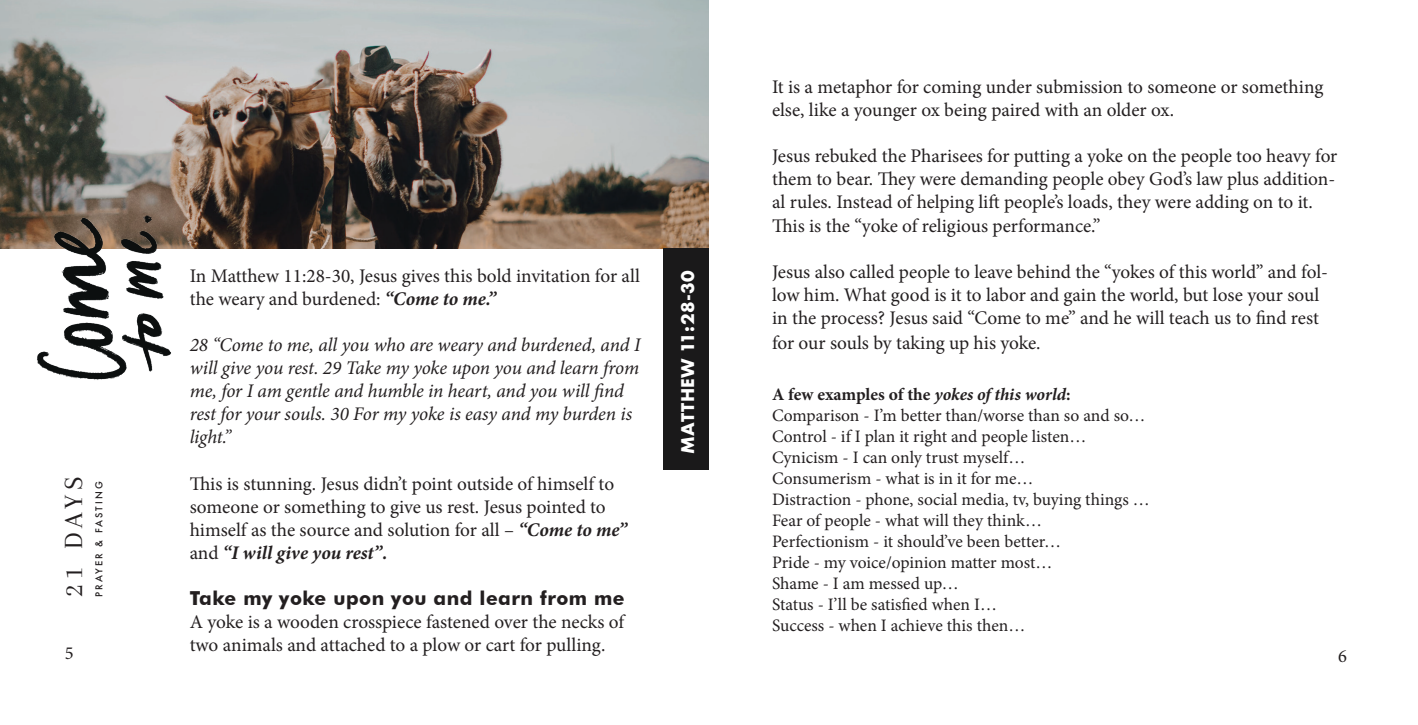
<style>
.page{position:relative;width:1418px;height:725px;background:#fff}
.page>*{position:absolute;margin:0;border:0;box-sizing:border-box;transform-origin:0 0}
.t1{font:27.12px "Arapey";color:#231f20}
.t2{font:19.25px/23.1px "Minion Pro";letter-spacing:-.005em;color:#231f20}
.t3{font:italic 19.25px/23.1px "Minion Pro";letter-spacing:-.005em;color:#231f20}
.t4{font:700 19.25px "Futura BT";letter-spacing:.025em;color:#231f20}
.t5{font:700 19.25px "Futura PT";letter-spacing:.025em;color:#fff}
.t6{font:18.38px "Minion Pro";color:#231f20}
.t7{font:17.5px/21px "Minion Pro";color:#231f20}
.t8{font:500 10.5px "Futura PT";letter-spacing:.2em;color:#231f20}
.s1{font-weight:700}
.s2{font-weight:700;font-style:italic}
</style>
<div class="page">
<img style="left:0;top:0;width:709px;height:249px">
<img style="left:5px;top:194px;width:193px;height:186px">
<div style="left:663px;top:249px;width:46px;height:220px;background:#1a191a"></div>
<p class="t2" style="left:772px;top:75px;width:553px">It is a metaphor for coming under submission to someone or something else, like a younger ox being paired with an older ox.</p>
<p class="t2" style="left:772px;top:144px;width:567px">Jesus rebuked the Pharisees for putting a yoke on the people too heavy for them to bear. They were demanding people obey God’s law plus addition&shy;al rules. Instead of helping lift people’s loads, they were adding on to it.<br>This is the “yoke of religious performance.”</p>
<p class="t2" style="left:772px;top:260px;width:557px">Jesus also called people to leave behind the “yokes of this world” and fol&shy;low him. What good is it to labor and gain the world, but lose your soul in the process? Jesus said “Come to me” and he will teach us to find rest</p>
<p class="t2" style="left:772px;top:331px;width:270px">for our souls by taking up his yoke.</p>
<p class="t7" style="left:772px;top:383px;width:379px"><span class="s1">A few examples of the</span> <span class="s2">yokes of this world</span><span class="s1">:<br></span>Comparison - I’m better than/worse than so and so… Control - if I plan it right and people listen… Cynicism - I can only trust myself…<br>Consumerism - what is in it for me…<br>Distraction - phone, social media, tv, buying things … Fear of people - what will they think…<br>Perfectionism - it should’ve been better…<br>Pride - my voice/opinion matter most…<br>Shame - I am messed up…<br>Status - I’ll be satisfied when I…<br>Success - when I achieve this then…</p>
<p class="t2" style="left:190px;top:264px;width:452px">In Matthew 11:28-30, Jesus gives this bold invitation for all the weary and burdened: <span class="s2">“Come to me.”</span></p>
<p class="t3" style="left:190px;top:333px;width:452px">28 “Come to me, all you who are weary and burdened, and I will give you rest. 29 Take my yoke upon you and learn from me, for I am gentle and humble in heart, and you will find rest for your souls. 30 For my yoke is easy and my burden is light.”</p>
<p class="t2" style="left:190px;top:472px;width:439px">This is stunning. Jesus didn’t point outside of himself to someone or something to give us rest. Jesus pointed to himself as the source and solution for all – <span class="s2">“Come to me” </span>and <span class="s2">“I will give you rest”.</span></p>
<p class="t4" style="left:190px;top:586px;width:436px">Take my yoke upon you and learn from me</p>
<p class="t2" style="left:190px;top:610px;width:436px">A yoke is a wooden crosspiece fastened over the necks of two animals and attached to a plow or cart for pulling.</p>
<p class="t5" style="left:675px;top:454px;width:185px;rotate:-90deg">MATTHEW 11:28-30</p>
<h1 class="t1" style="left:59px;top:597px;width:123px;rotate:-90deg">21 DAYS</h1>
<p class="t8" style="left:92px;top:597px;width:117px;rotate:-90deg">PRAYER &amp; FASTING</p>
<p class="t6" style="left:65px;top:640px;width:10px">5</p>
<p class="t6" style="left:1338px;top:643px;width:10px">6</p>
</div>
